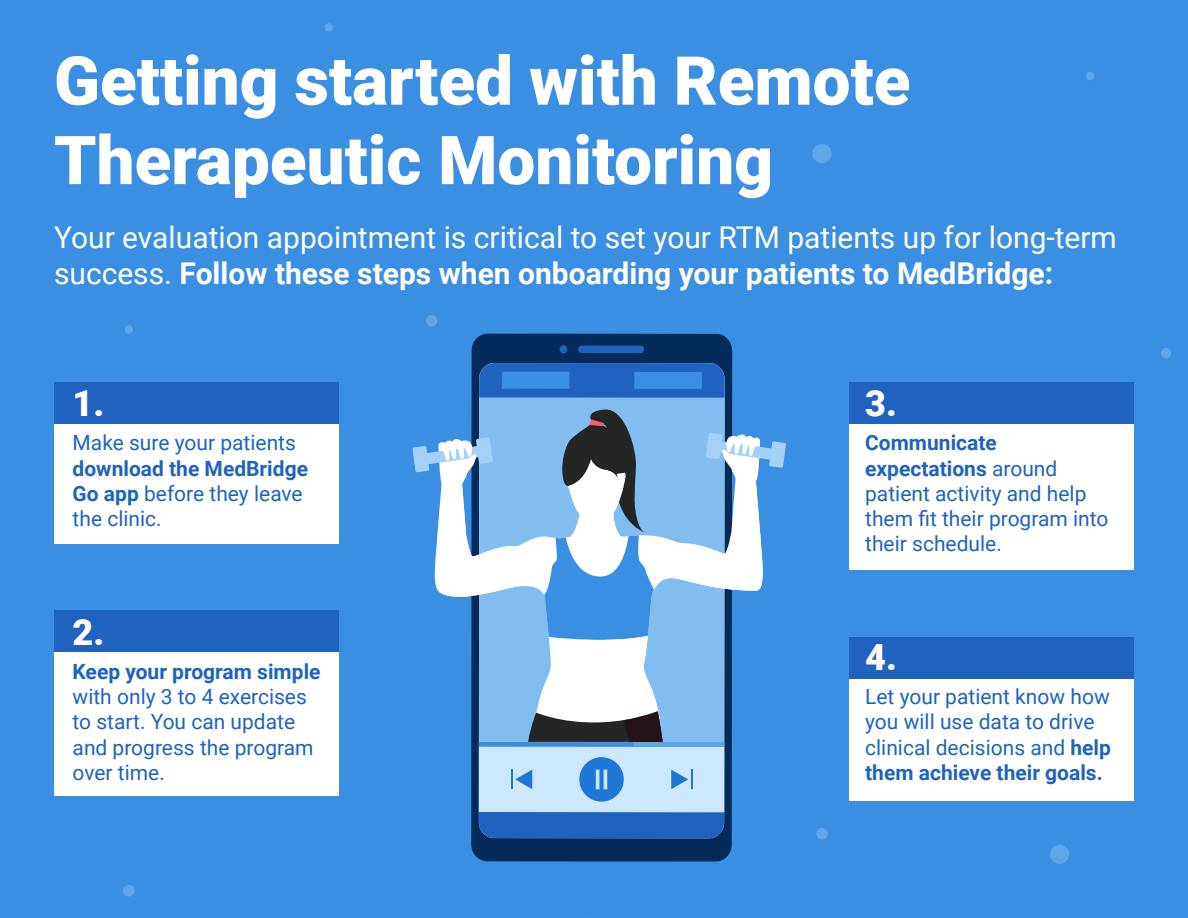
<style>
.page{position:relative;width:1188px;height:918px;background:#3b8fe3}
.page>*{position:absolute;margin:0;border:0;box-sizing:border-box;transform-origin:0 0}
.t1{font:900 67.5px/79.5px "Roboto";color:#fff}
.t2{font:900 36px "Roboto";color:#fff}
.t3{font:30px/36px "Roboto";color:#fff}
.t4{font:21px/25.2px "Roboto";color:#1f63bf}
.t5{font:700 21px/25.2px "Roboto";color:#1f63bf}
.s1{font-weight:700}
.s2{font-weight:400}
</style>
<div class="page">
<div style="left:54px;top:382px;width:285px;height:162px;background:#fff"></div>
<div style="left:849px;top:382px;width:285px;height:188px;background:#fff"></div>
<div style="left:849px;top:638px;width:285px;height:163px;background:#fff"></div>
<div style="left:54px;top:610px;width:285px;height:186px;background:#fff"></div>
<div style="left:54px;top:382px;width:285px;height:42px;background:#1f63bf"></div>
<div style="left:849px;top:382px;width:285px;height:42px;background:#1f63bf"></div>
<div style="left:849px;top:638px;width:285px;height:42px;background:#1f63bf"></div>
<div style="left:54px;top:610px;width:285px;height:42px;background:#1f63bf"></div>
<div style="left:1161px;top:348px;width:10px;height:10px;background:#5ea6e8;border-radius:50%"></div>
<div style="left:325px;top:23px;width:8px;height:9px;background:#5ea6e8;border-radius:50%"></div>
<div style="left:1086px;top:72px;width:8px;height:8px;background:#5ea6e8;border-radius:50%"></div>
<div style="left:125px;top:325px;width:8px;height:9px;background:#5ea6e8;border-radius:50%"></div>
<div style="left:816px;top:828px;width:12px;height:12px;background:#5ea6e8;border-radius:50%"></div>
<div style="left:123px;top:885px;width:12px;height:12px;background:#5ea6e8;border-radius:50%"></div>
<div style="left:1050px;top:845px;width:19px;height:19px;background:#5ea6e8;border-radius:50%"></div>
<div style="left:812px;top:144px;width:20px;height:19px;background:#5ea6e8;border-radius:50%"></div>
<div style="left:426px;top:315px;width:11px;height:11px;background:#5ea6e8;border-radius:50%"></div>
<div style="left:471px;top:334px;width:261px;height:528px;background:#032b5c;border-radius:17px"></div>
<div style="left:479px;top:812px;width:245px;height:26px;background:#1f63bf"></div>
<div style="left:479px;top:398px;width:246px;height:414px;background:#82bdf0"></div>
<svg style="left:479px;top:363px;width:246px;height:35px;background:#2164be"></svg>
<div style="left:578px;top:346px;width:66px;height:7px;background:#1f63bf;border-radius:4px"></div>
<div style="left:560px;top:345px;width:7px;height:8px;background:#1f63bf;border-radius:50%"></div>
<div style="left:502px;top:372px;width:68px;height:17px;background:#3b8fe3"></div>
<div style="left:634px;top:372px;width:68px;height:17px;background:#3b8fe3"></div>
<div style="left:479px;top:747px;width:245px;height:65px;background:#cce8ff"></div>
<div style="left:479px;top:742px;width:245px;height:5px;background:#3b8fe3"></div>
<svg style="left:671px;top:770px;width:22px;height:19px"></svg>
<svg style="left:511px;top:770px;width:21px;height:19px"></svg>
<svg style="left:579px;top:757px;width:45px;height:45px"></svg>
<div style="left:634px;top:742px;width:90px;height:5px;background:#5ea6e8"></div>
<svg style="left:412px;top:408px;width:374px;height:334px"></svg>
<h1 class="t1" style="left:54px;top:38px;width:858px">Getting started with Remote<br>Therapeutic Monitoring</h1>
<h3 class="t3" style="left:54px;top:218px;width:1064px">Your evaluation appointment is critical to set your RTM patients up for long-term success. <span class="s1">Follow these steps when onboarding your patients to MedBridge:</span></h3>
<h2 class="t2" style="left:73px;top:378px;width:33px">1.</h2>
<p class="t4" style="left:73px;top:429px;width:225px">Make sure your patients</p>
<p class="t5" style="left:73px;top:455px;width:237px">download the MedBridge<br>Go app <span class="s2">before they leave the clinic.</span></p>
<h2 class="t2" style="left:73px;top:607px;width:33px">2.</h2>
<p class="t5" style="left:73px;top:658px;width:250px">Keep your program simple</p>
<p class="t4" style="left:73px;top:683px;width:243px">with only 3 to 4 exercises to start. You can update and progress the program over time.</p>
<h2 class="t2" style="left:865px;top:378px;width:33px">3.</h2>
<p class="t4" style="left:865px;top:429px;width:245px"><span class="s1">Communicate expectations</span> around patient activity and help them fit their program into their schedule.</p>
<h2 class="t2" style="left:865px;top:632px;width:33px">4.</h2>
<p class="t4" style="left:865px;top:683px;width:247px">Let your patient know how you will use data to drive clinical decisions and <span class="s1">help them achieve their goals.</span></p>
</div>
